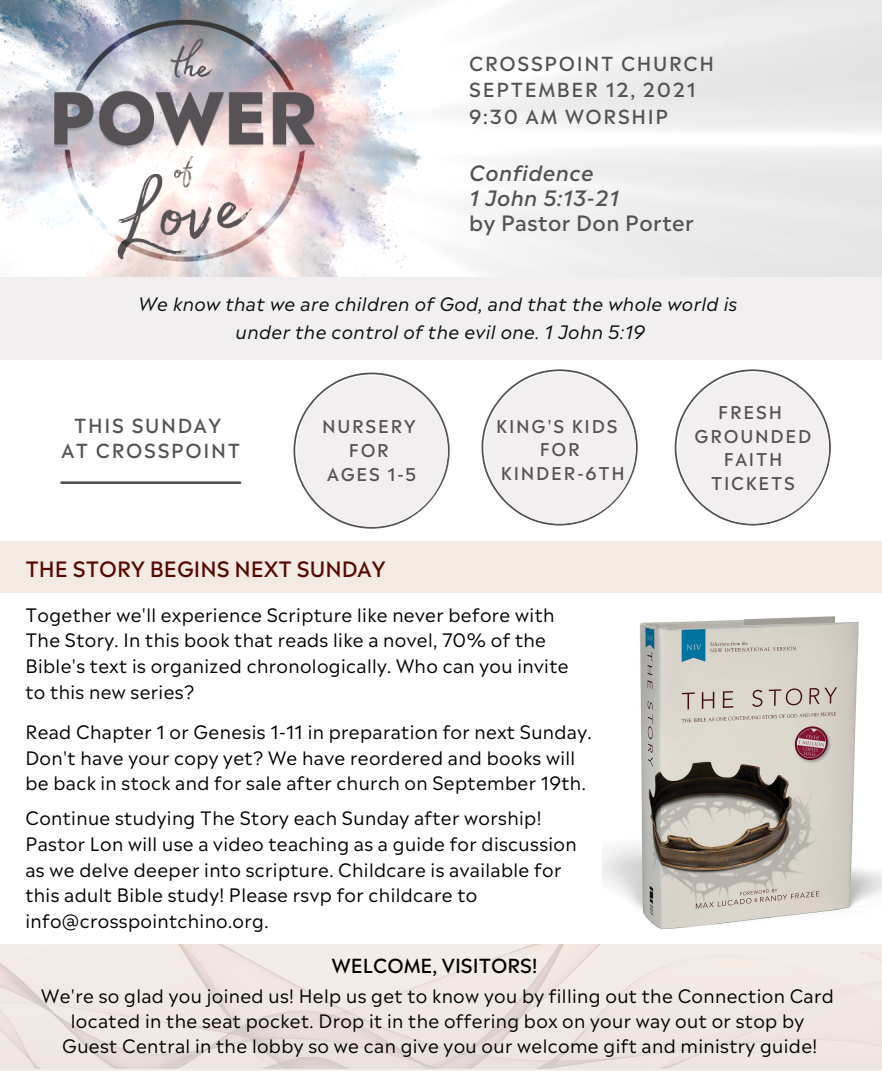
<style>
.page{position:relative;width:882px;height:1071px;background:#fff}
.page>*{position:absolute;margin:0;border:0;box-sizing:border-box;transform-origin:0 0}
.t1{font:500 21px "Madera";color:#570900}
.t2{font:italic 500 21px "Madera";letter-spacing:.02em;color:#555155}
.t3{font:500 21px "Madera";letter-spacing:.02em;color:#555155}
.t4{font:500 19.25px "Madera";letter-spacing:.085em;color:#555155}
.t5{font:500 19.25px "Madera";color:#000}
.t6{font:18.38px/25.7px "Madera";letter-spacing:.02em;color:#000}
.t7{font:italic 18.38px "Madera";letter-spacing:.02em;color:#0c0e0c}
.t8{font:500 17.5px "Madera";letter-spacing:.1em;color:#555155}
</style>
<div class="page">
<hr style="left:62px;top:481px;width:178px;height:3px;background:#555155">
<div style="left:0;top:541px;width:882px;height:52px;background:#f3eae3"></div>
<img style="left:602px;top:616px;width:280px;height:313px">
<div style="left:0;top:944px;width:882px;height:127px;background:#f3eae3"></div>
<svg style="left:293px;top:373px;width:157px;height:156px"></svg>
<svg style="left:482px;top:369px;width:156px;height:157px"></svg>
<div style="left:485px;top:373px;width:151px;height:150px;background:#f1eff0;border-radius:50%"></div>
<svg style="left:675px;top:369px;width:156px;height:157px"></svg>
<div style="left:678px;top:373px;width:151px;height:150px;background:#f1eff0;border-radius:50%"></div>
<img style="left:0;top:0;width:882px;height:277px">
<div style="left:0;top:277px;width:882px;height:83px;background:#f1eff0"></div>
<div style="left:297px;top:376px;width:151px;height:151px;background:#f1eff0;border-radius:50%"></div>
<p class="t4" style="left:469px;top:47px;width:246px">CROSSPOINT CHURCH</p>
<p class="t4" style="left:469px;top:73px;width:228px">SEPTEMBER 12, 2021</p>
<p class="t4" style="left:469px;top:99px;width:200px">9:30 AM WORSHIP</p>
<p class="t2" style="left:469px;top:155px;width:126px">Confidence</p>
<p class="t2" style="left:469px;top:179px;width:151px">1 John 5:13-21</p>
<p class="t3" style="left:469px;top:204px;width:226px">by Pastor Don Porter</p>
<p class="t7" style="left:139px;top:288px;width:600px">We know that we are children of God, and that the whole world is</p>
<p class="t7" style="left:236px;top:316px;width:411px">under the control of the evil one. 1 John 5:19</p>
<p class="t4" style="left:74px;top:409px;width:148px">THIS SUNDAY</p>
<p class="t4" style="left:61px;top:434px;width:180px">AT CROSSPOINT</p>
<p class="t8" style="left:322px;top:411px;width:95px">NURSERY</p>
<p class="t8" style="left:349px;top:435px;width:42px">FOR</p>
<p class="t8" style="left:327px;top:458px;width:91px">AGES 1-5</p>
<p class="t1" style="left:25px;top:550px;width:362px">THE STORY BEGINS NEXT SUNDAY</p>
<p class="t8" style="left:496px;top:410px;width:123px">KING'S KIDS</p>
<p class="t8" style="left:540px;top:434px;width:42px">FOR</p>
<p class="t8" style="left:501px;top:458px;width:125px">KINDER-6TH</p>
<p class="t6" style="left:25px;top:600px;width:545px">Together we'll experience Scripture like never before with The Story. In this book that reads like a novel, 70% of the Bible's text is organized chronologically. Who can you invite to this new series?</p>
<p class="t6" style="left:25px;top:717px;width:568px">Read Chapter 1 or Genesis 1-11 in preparation for next Sunday.<br>Don't have your copy yet? We have reordered and books will be back in stock and for sale after church on September 19th.</p>
<p class="t6" style="left:25px;top:803px;width:518px">Continue studying The Story each Sunday after worship!</p>
<p class="t6" style="left:25px;top:829px;width:553px">Pastor Lon will use a video teaching as a guide for discussion</p>
<p class="t6" style="left:25px;top:854px;width:537px">as we delve deeper into scripture. Childcare is available for</p>
<p class="t6" style="left:25px;top:880px;width:454px">this adult Bible study! Please rsvp for childcare to info@crosspointchino.org.</p>
<p class="t8" style="left:718px;top:397px;width:65px">FRESH</p>
<p class="t8" style="left:695px;top:421px;width:118px">GROUNDED</p>
<p class="t8" style="left:724px;top:444px;width:60px">FAITH</p>
<p class="t8" style="left:711px;top:468px;width:85px">TICKETS</p>
<p class="t5" style="left:332px;top:948px;width:207px">WELCOME, VISITORS!</p>
<p class="t6" style="left:41px;top:981px;width:794px">We're so glad you joined us! Help us get to know you by filling out the Connection Card</p>
<p class="t6" style="left:71px;top:1006px;width:735px">located in the seat pocket. Drop it in the offering box on your way out or stop by</p>
<p class="t6" style="left:62px;top:1031px;width:756px">Guest Central in the lobby so we can give you our welcome gift and ministry guide!</p>
</div>
